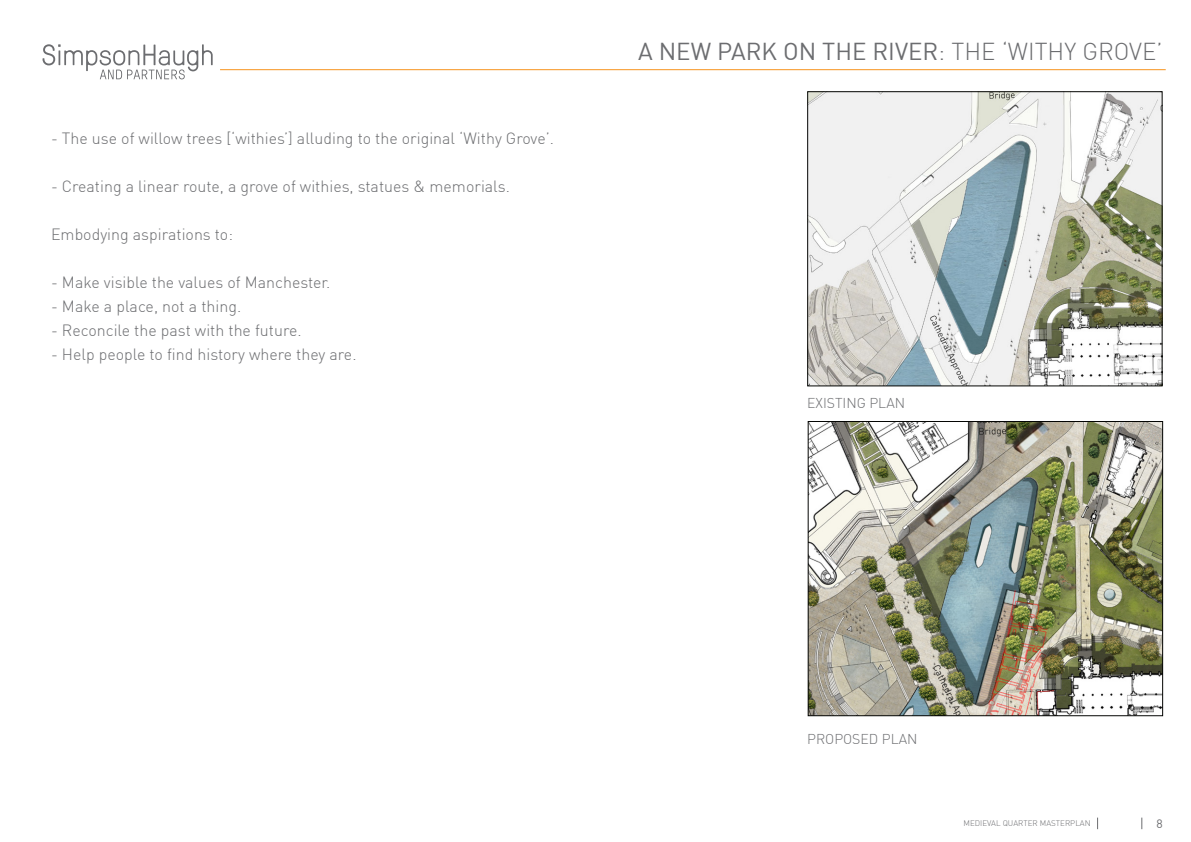
<style>
.page{position:relative;width:1191px;height:842px;background:#fff}
.page>*{position:absolute;margin:0;border:0;box-sizing:border-box;transform-origin:0 0}
.t1{font:24px "DIN";color:#6c6d70}
.t2{font:300 16px "DIN";color:#6c6d70}
.t3{font:300 14px "DIN";color:#6c6d70}
.t4{font:12px "DIN";color:#6c6d70}
.t5{font:300 8px "DIN";color:#6c6d70}
.s1{font-weight:300}
</style>
<div class="page">
<hr style="left:220px;top:69px;width:945px;height:1px;background:#f7931d">
<svg style="left:43px;top:44px;width:170px;height:35px"></svg>
<img style="left:809px;top:93px;width:351px;height:291px">
<div style="left:807px;top:91px;width:355px;height:295px;border:1px solid #040503"></div>
<img style="left:809px;top:423px;width:352px;height:291px">
<div style="left:807px;top:421px;width:356px;height:295px;border:1px solid #040503"></div>
<p class="t2" style="left:51px;top:128px;width:504px">- The use of willow trees [‘withies’] alluding to the original ‘Withy Grove’.</p>
<p class="t2" style="left:51px;top:176px;width:460px">- Creating a linear route, a grove of withies, statues &amp; memorials.</p>
<p class="t2" style="left:51px;top:224px;width:183px">Embodying aspirations to:</p>
<p class="t2" style="left:51px;top:272px;width:281px">- Make visible the values of Manchester.</p>
<p class="t2" style="left:51px;top:296px;width:192px">- Make a place, not a thing.</p>
<p class="t2" style="left:51px;top:320px;width:252px">- Reconcile the past with the future.</p>
<p class="t2" style="left:51px;top:344px;width:307px">- Help people to find history where they are.</p>
<p class="t1" style="left:638px;top:36px;width:526px">A NEW PARK ON THE RIVER<span class="s1">: THE ‘WITHY GROVE’</span></p>
<p class="t3" style="left:807px;top:394px;width:99px">EXISTING PLAN</p>
<p class="t3" style="left:807px;top:730px;width:112px">PROPOSED PLAN</p>
<p class="t5" style="left:963px;top:818px;width:129px">MEDIEVAL QUARTER MASTERPLAN</p>
<p class="t4" style="left:1156px;top:816px;width:8px">8</p>
</div>
